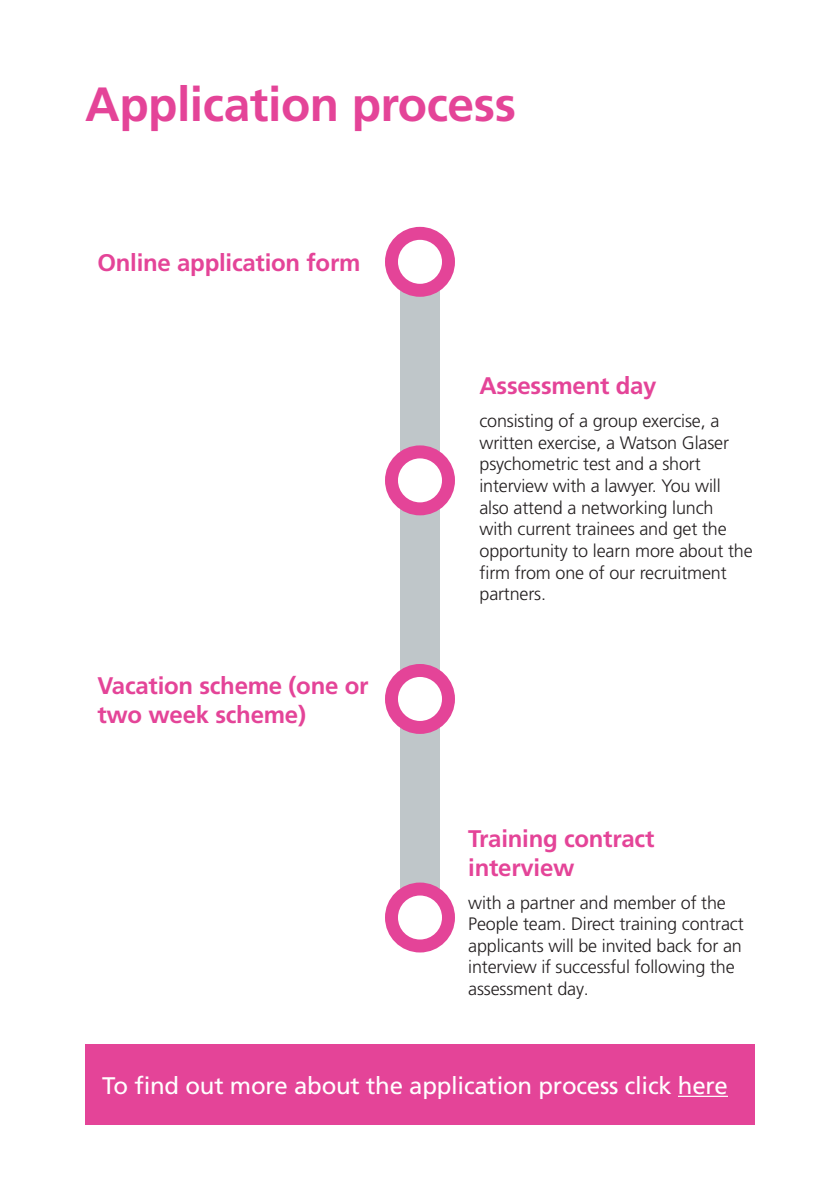
<style>
.page{position:relative;width:840px;height:1191px;background:#fff}
.page>*{position:absolute;margin:0;border:0;box-sizing:border-box;transform-origin:0 0}
.t1{font:700 48px "Frutiger LT Pro";letter-spacing:-.01em;color:#e44498}
.t2{font:700 24px/28.8px "Frutiger LT Pro";letter-spacing:-.01em;color:#e44498}
.t3{font:24px "Frutiger LT Pro";letter-spacing:-.01em;color:#fff}
.t4{font:300 18px/21.6px "Frutiger LT Pro";letter-spacing:-.01em;color:#231f20}
</style>
<div class="page">
<div style="left:400px;top:255px;width:39px;height:683px;background:#bfc6c9"></div>
<div style="left:385px;top:227px;width:69px;height:70px;background:#e44498;border-radius:50%"></div>
<div style="left:398px;top:240px;width:44px;height:44px;background:#fff;border-radius:50%"></div>
<div style="left:385px;top:882px;width:69px;height:70px;background:#e44498;border-radius:50%"></div>
<div style="left:398px;top:895px;width:44px;height:44px;background:#fff;border-radius:50%"></div>
<div style="left:385px;top:664px;width:69px;height:70px;background:#e44498;border-radius:50%"></div>
<div style="left:398px;top:677px;width:44px;height:44px;background:#fff;border-radius:50%"></div>
<div style="left:385px;top:445px;width:69px;height:70px;background:#e44498;border-radius:50%"></div>
<div style="left:398px;top:458px;width:44px;height:44px;background:#fff;border-radius:50%"></div>
<div style="left:85px;top:1044px;width:669px;height:81px;background:#e44498"></div>
<hr style="left:677px;top:1095px;width:50px;height:2px;background:#fff">
<h1 class="t1" style="left:85px;top:76px;width:432px">Application process</h1>
<h2 class="t2" style="left:97px;top:248px;width:264px">Online application form</h2>
<h2 class="t2" style="left:97px;top:671px;width:272px">Vacation scheme (one or two week scheme)</h2>
<h2 class="t2" style="left:479px;top:371px;width:178px">Assessment day</h2>
<p class="t4" style="left:479px;top:410px;width:274px">consisting of a group exercise, a written exercise, a Watson Glaser psychometric test and a short interview with a lawyer. You will also attend a networking lunch<br>with current trainees and get the opportunity to learn more about the firm from one of our recruitment partners.</p>
<h2 class="t2" style="left:468px;top:824px;width:187px">Training contract interview</h2>
<p class="t4" style="left:468px;top:891px;width:277px">with a partner and member of the<br>People team. Direct training contract applicants will be invited back for an interview if successful following the assessment day.</p>
<h2 class="t3" style="left:102px;top:1071px;width:627px">To find out more about the application process click here</h2>
</div>
